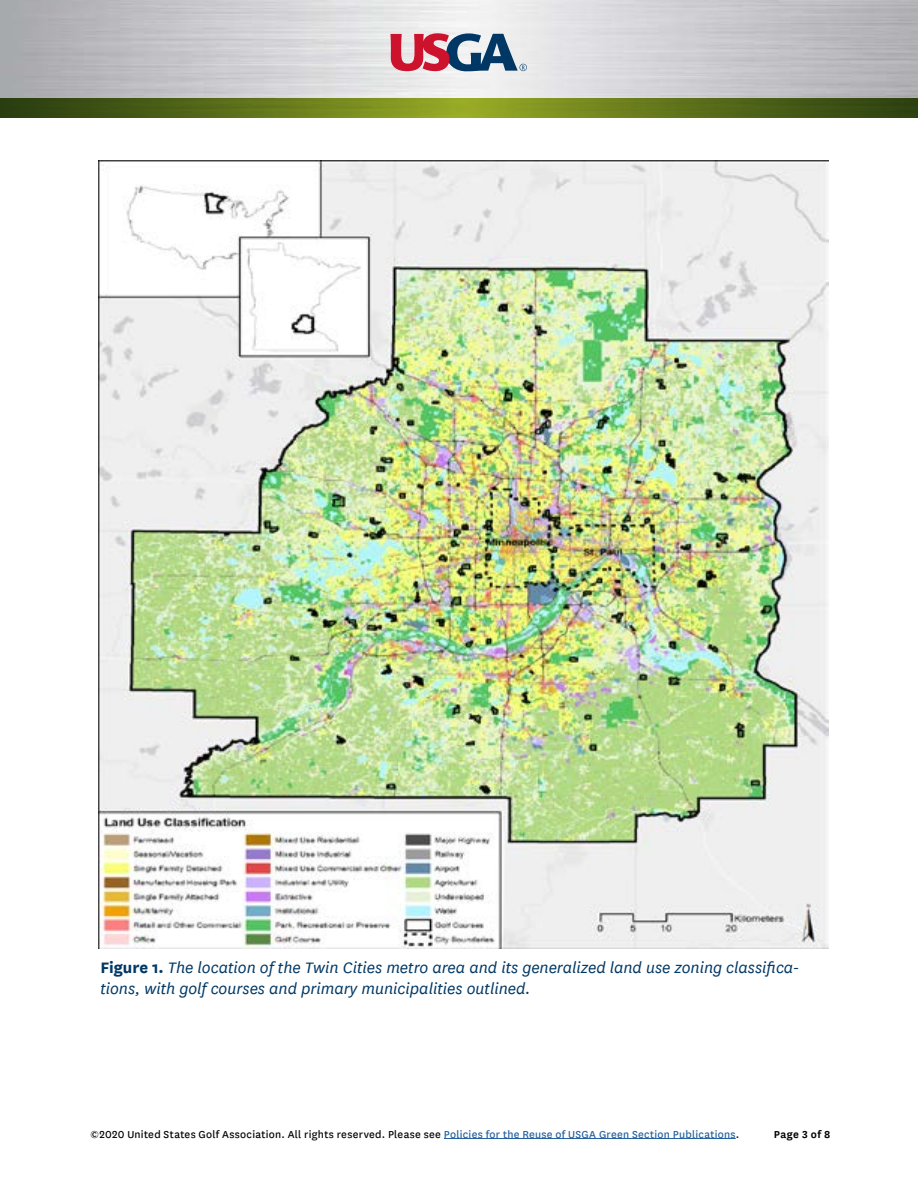
<style>
.page{position:relative;width:918px;height:1188px;background:#fff}
.page>*{position:absolute;margin:0;border:0;box-sizing:border-box;transform-origin:0 0}
.t1{font:italic 18px/21.6px "National";color:#003865}
.t2{font:12px "National";letter-spacing:.025em;color:#000}
.t3{font:600 12px "National";letter-spacing:.035em;color:#000}
.s1{font-weight:700;font-style:normal}
.s2{color:#215e9e}
</style>
<div class="page">
<svg style="left:0;top:98px;width:918px;height:20px;background:#5e711a"></svg>
<img style="left:98px;top:160px;width:731px;height:789px">
<svg style="left:391px;top:33px;width:136px;height:38px"></svg>
<hr style="left:444px;top:1138px;width:292px;height:1px;background:#215e9e">
<p class="t1" style="left:100px;top:956px;width:701px"><span class="s1">Figure 1.</span> The location of the Twin Cities metro area and its generalized land use zoning classifica&shy;tions, with golf courses and primary municipalities outlined.</p>
<p class="t2" style="left:91px;top:1127px;width:650px">©2020 United States Golf Association. All rights reserved. Please see <span class="s2">Policies for the Reuse of USGA Green Section Publications</span>.</p>
<p class="t3" style="left:774px;top:1126px;width:58px">Page 3 of 8</p>
</div>
